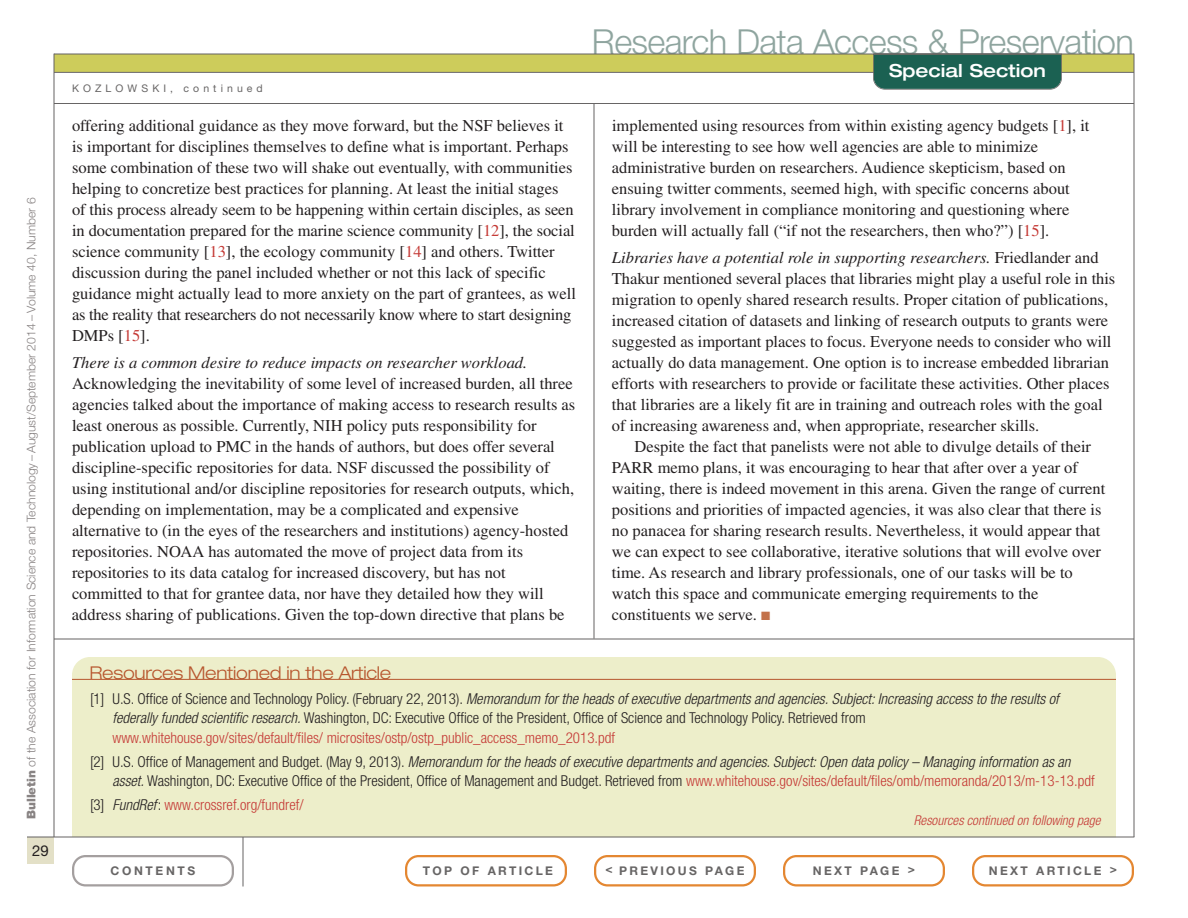
<style>
.page{position:relative;width:1188px;height:918px;background:#fff}
.page>*{position:absolute;margin:0;border:0;box-sizing:border-box;transform-origin:0 0}
.t1{font:300 34.5px "Helvetica Neue LT Std";letter-spacing:-.02em;color:#8fa59f}
.t2{font:500 expanded 18px "Helvetica Neue LT Std";color:#fff}
.t3{font:300 expanded 17.7px "Helvetica Neue LT Std";letter-spacing:-.015em;color:#b7562e}
.t4{font:16.5px/21px "Times LT Std";color:#231f20}
.t5{font:italic 16.5px "Times LT Std";color:#231f20}
.t6{font:300 condensed 15px/19.5px "Helvetica Neue LT Std";color:#231f20}
.t7{font:300 condensed 15px "Helvetica Neue LT Std";color:#c53a36}
.t8{font:15px "Helvetica Neue LT Std";color:#231f20}
.t9{font:italic 300 condensed 13.5px "Helvetica Neue LT Std";color:#c53a36}
.t10{font:300 12px "Helvetica Neue LT Std";letter-spacing:-.005em;color:#888383}
.t11{font:700 12px "Helvetica Neue LT Std";letter-spacing:.195em;color:#676565}
.t12{font:700 12px "Helvetica Neue LT Std";letter-spacing:.22em;color:#676565}
.t13{font:10.5px "Helvetica Neue LT Std";letter-spacing:.39em;color:#676565}
.s1{font-weight:900}
.s2{color:#c53a36}
.s3{font-style:italic}
.s4{color:#c3724b}
.s5{color:#231f20}
.s6{font-style:italic;color:#231f20}
</style>
<div class="page">
<div style="left:54px;top:54px;width:1080px;height:18px;background:#cdcc5b"></div>
<hr style="left:54px;top:72px;width:1080px;height:1px;background:#676565">
<div style="left:27px;top:837px;width:27px;height:27px;background:#e3e0c7"></div>
<hr style="left:243px;top:837px;width:1px;height:49px;background:#646262">
<hr style="left:1134px;top:54px;width:1px;height:783px;background:#646262">
<hr style="left:594px;top:104px;width:1px;height:535px;background:#646262">
<svg style="left:405px;top:855px;width:162px;height:31px"></svg>
<svg style="left:72px;top:855px;width:162px;height:31px"></svg>
<svg style="left:783px;top:855px;width:162px;height:31px"></svg>
<svg style="left:972px;top:855px;width:162px;height:31px"></svg>
<svg style="left:594px;top:855px;width:162px;height:31px"></svg>
<svg style="left:873px;top:55px;width:189px;height:35px;background:#226456"></svg>
<hr style="left:54px;top:54px;width:1080px;height:1px;background:#646262">
<hr style="left:54px;top:103px;width:1080px;height:1px;background:#676565">
<hr style="left:54px;top:54px;width:1px;height:783px;background:#646262">
<hr style="left:54px;top:639px;width:1080px;height:1px;background:#646262">
<div style="left:72px;top:657px;width:1044px;height:180px;background:#edeeca"></div>
<hr style="left:72px;top:679px;width:1044px;height:1px;background:#b7562e">
<hr style="left:27px;top:837px;width:1107px;height:1px;background:#646262">
<p class="t10" style="left:27px;top:819px;width:623px;rotate:-90deg"><span class="s1">Bulletin</span> of the Association for Information Science and Technology – August/September 2014 – Volume 40, Number 6</p>
<p class="t8" style="left:32px;top:845px;width:18px">29</p>
<h1 class="t1" style="left:592px;top:29px;width:544px">Research Data Access &amp; Preservation</h1>
<p class="t13" style="left:72px;top:85px;width:192px">KOZLOWSKI, continued</p>
<p class="t4" style="left:72px;top:116px;width:505px">offering additional guidance as they move forward, but the NSF believes it is important for disciplines themselves to define what is important. Perhaps some combination of these two will shake out eventually, with communities helping to concretize best practices for planning. At least the initial stages of this process already seem to be happening within certain disciples, as seen in documentation prepared for the marine science community [<span class="s2">12</span>], the social science community [<span class="s2">13</span>], the ecology community [<span class="s2">14</span>] and others. Twitter discussion during the panel included whether or not this lack of specific guidance might actually lead to more anxiety on the part of grantees, as well as the reality that researchers do not necessarily know where to start designing DMPs [<span class="s2">15</span>].</p>
<p class="t5" style="left:72px;top:356px;width:457px">There is a common desire to reduce impacts on researcher workload.</p>
<p class="t4" style="left:72px;top:374px;width:505px">Acknowledging the inevitability of some level of increased burden, all three agencies talked about the importance of making access to research results as least onerous as possible. Currently, NIH policy puts responsibility for publication upload to PMC in the hands of authors, but does offer several discipline-specific repositories for data. NSF discussed the possibility of using institutional and/or discipline repositories for research outputs, which, depending on implementation, may be a complicated and expensive alternative to (in the eyes of the researchers and institutions) agency-hosted repositories. NOAA has automated the move of project data from its repositories to its data catalog for increased discovery, but has not committed to that for grantee data, nor have they detailed how they will address sharing of publications. Given the top-down directive that plans be</p>
<p class="t2" style="left:889px;top:64px;width:158px">Special Section</p>
<p class="t4" style="left:612px;top:116px;width:479px">implemented using resources from within existing agency budgets [<span class="s2">1</span>], it will be interesting to see how well agencies are able to minimize administrative burden on researchers. Audience skepticism, based on ensuing twitter comments, seemed high, with specific concerns about library involvement in compliance monitoring and questioning where burden will actually fall (“if not the researchers, then who?”) [<span class="s2">15</span>].</p>
<p class="t4" style="left:612px;top:248px;width:505px"><span class="s3">Libraries have a potential role in supporting researchers.</span> Friedlander and Thakur mentioned several places that libraries might play a useful role in this migration to openly shared research results. Proper citation of publications, increased citation of datasets and linking of research outputs to grants were suggested as important places to focus. Everyone needs to consider who will actually do data management. One option is to increase embedded librarian efforts with researchers to provide or facilitate these activities. Other places that libraries are a likely fit are in training and outreach roles with the goal of increasing awareness and, when appropriate, researcher skills.</p>
<p class="t4" style="left:612px;top:437px;width:495px;text-indent:23px">Despite the fact that panelists were not able to divulge details of their PARR memo plans, it was encouraging to hear that after over a year of waiting, there is indeed movement in this arena. Given the range of current positions and priorities of impacted agencies, it was also clear that there is no panacea for sharing research results. Nevertheless, it would appear that we can expect to see collaborative, iterative solutions that will evolve over time. As research and library professionals, one of our tasks will be to watch this space and communicate emerging requirements to the constituents we serve. <span class="s4">■</span></p>
<p class="t3" style="left:89px;top:666px;width:303px">Resources Mentioned in the Article</p>
<p class="t6" style="left:113px;top:690px;width:948px;text-indent:-23px">[1] U.S. Office of Science and Technology Policy. (February 22, 2013). <span class="s3">Memorandum for the heads of executive departments and agencies. Subject: Increasing access to the results of federally funded scientific research.</span> Washington, DC: Executive Office of the President, Office of Science and Technology Policy. Retrieved from <span class="s2">www.whitehouse.gov/sites/default/files/ microsites/ostp/ostp_public_access_memo_2013.pdf</span></p>
<p class="t6" style="left:113px;top:753px;width:984px;text-indent:-23px">[2] U.S. Office of Management and Budget. (May 9, 2013). <span class="s3">Memorandum for the heads of executive departments and agencies. Subject: Open data policy – Managing information as an asset.</span> Washington, DC: Executive Office of the President, Office of Management and Budget. Retrieved from <span class="s2">www.whitehouse.gov/sites/default/files/omb/memoranda/2013/m-13-13.pdf</span></p>
<p class="t7" style="left:90px;top:799px;width:215px"><span class="s5">[3]</span> <span class="s6">FundRef</span><span class="s5">:</span> www.crossref.org/fundref/</p>
<p class="t9" style="left:914px;top:816px;width:188px">Resources continued on following page</p>
<p class="t12" style="left:111px;top:866px;width:86px">CONTENTS</p>
<p class="t11" style="left:423px;top:866px;width:132px">TOP OF ARTICLE</p>
<p class="t11" style="left:606px;top:866px;width:140px">&lt; PREVIOUS PAGE</p>
<p class="t11" style="left:813px;top:866px;width:104px">NEXT PAGE &gt;</p>
<p class="t11" style="left:989px;top:866px;width:130px">NEXT ARTICLE &gt;</p>
</div>
